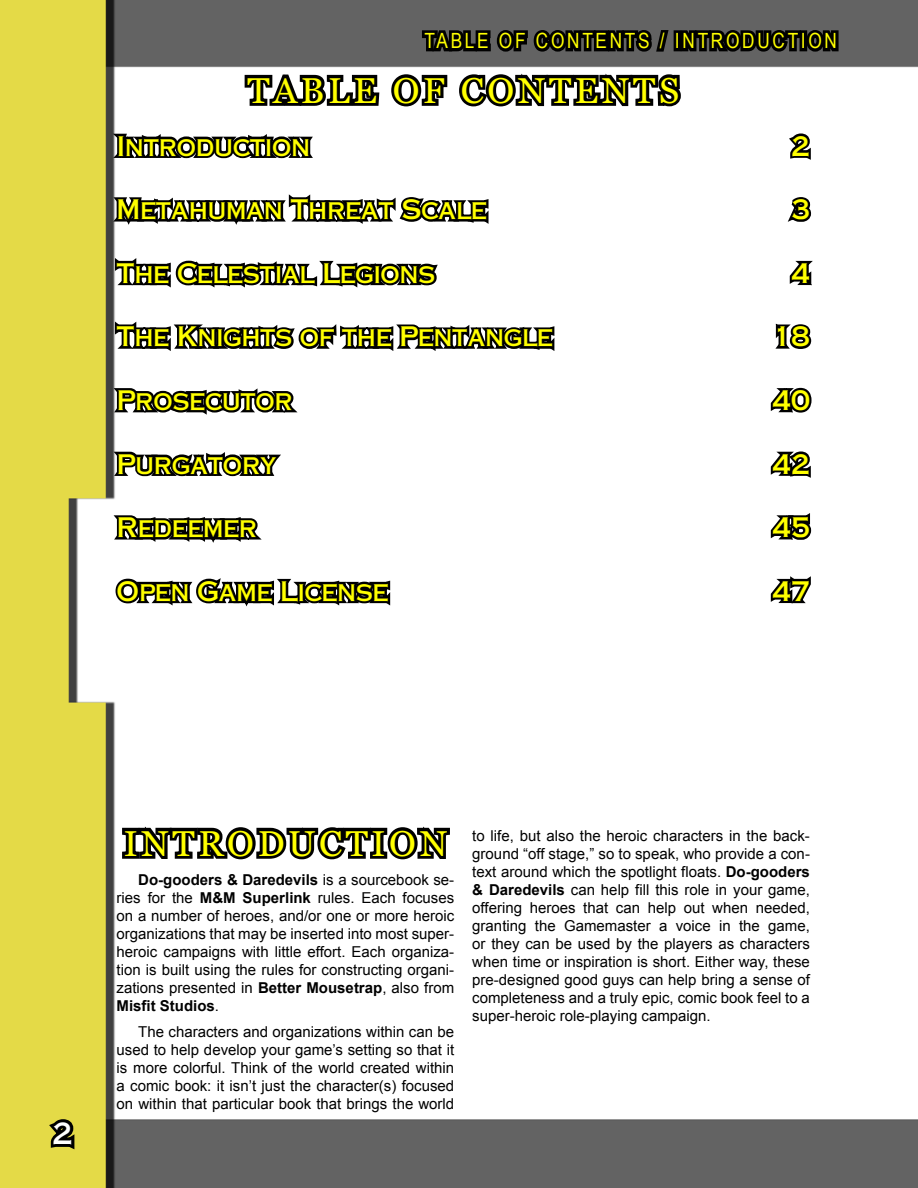
<style>
.page{position:relative;width:918px;height:1188px;background:#fff}
.page>*{position:absolute;margin:0;border:0;box-sizing:border-box;transform-origin:0 0}
.t1{font:36px "Georgia";letter-spacing:.1em;color:#ff0}
.t2{font:36px "Metalcut Bold Swfte";color:#fff}
.t3{font:33px "Metalcut Bold Swfte";color:#ff0}
.t4{font:21px "Arial Narrow";letter-spacing:.13em;color:#ff0}
.t5{font:15px/18px "Arial";color:#000;text-align:justify}
.s1{font-weight:700}
</style>
<div class="page">
<img style="left:0;top:0;width:918px;height:1188px">
<svg style="left:44px;top:1114px;width:36px;height:39px"></svg>
<svg style="left:119px;top:817px;width:334px;height:51px"></svg>
<svg style="left:113px;top:4px;width:729px;height:160px"></svg>
<svg style="left:114px;top:184px;width:378px;height:46px"></svg>
<svg style="left:783px;top:194px;width:31px;height:33px"></svg>
<svg style="left:111px;top:256px;width:328px;height:35px"></svg>
<svg style="left:788px;top:255px;width:32px;height:38px"></svg>
<svg style="left:111px;top:320px;width:447px;height:35px"></svg>
<svg style="left:772px;top:319px;width:42px;height:33px"></svg>
<svg style="left:109px;top:385px;width:197px;height:32px"></svg>
<svg style="left:769px;top:382px;width:46px;height:38px"></svg>
<svg style="left:109px;top:448px;width:177px;height:32px"></svg>
<svg style="left:769px;top:446px;width:46px;height:37px"></svg>
<svg style="left:109px;top:504px;width:161px;height:44px"></svg>
<svg style="left:769px;top:509px;width:46px;height:38px"></svg>
<svg style="left:112px;top:568px;width:282px;height:44px"></svg>
<svg style="left:769px;top:573px;width:46px;height:38px"></svg>
<h3 class="t4" style="left:425px;top:26px;width:414px">TABLE OF CONTENTS / INTRODUCTION</h3>
<h1 class="t1" style="left:247px;top:70px;width:433px">TABLE OF CONTENTS</h1>
<h2 class="t3" style="left:117px;top:129px;width:195px">Introduction</h2>
<h2 class="t3" style="left:791px;top:129px;width:20px">2</h2>
<h2 class="t3" style="left:117px;top:193px;width:371px">Metahuman Threat Scale</h2>
<h2 class="t3" style="left:791px;top:193px;width:20px">3</h2>
<h2 class="t3" style="left:117px;top:256px;width:320px">The Celestial Legions</h2>
<h2 class="t3" style="left:791px;top:256px;width:20px">4</h2>
<h2 class="t3" style="left:117px;top:320px;width:437px">The Knights of the Pentangle</h2>
<h2 class="t3" style="left:772px;top:320px;width:39px">18</h2>
<h2 class="t3" style="left:117px;top:384px;width:177px">Prosecutor</h2>
<h2 class="t3" style="left:772px;top:384px;width:39px">40</h2>
<h2 class="t3" style="left:117px;top:447px;width:161px">Purgatory</h2>
<h2 class="t3" style="left:772px;top:447px;width:39px">42</h2>
<h2 class="t3" style="left:117px;top:511px;width:142px">Redeemer</h2>
<h2 class="t3" style="left:772px;top:511px;width:39px">45</h2>
<h2 class="t3" style="left:117px;top:574px;width:273px">Open Game License</h2>
<h2 class="t3" style="left:772px;top:574px;width:39px">47</h2>
<h1 class="t2" style="left:52px;top:1115px;width:22px">2</h1>
<h1 class="t1" style="left:124px;top:823px;width:325px">INTRODUCTION</h1>
<p class="t5" style="left:117px;top:870px;width:339px;text-indent:22px"><span class="s1">Do-gooders &amp; Daredevils</span> is a sourcebook se&shy;ries for the <span class="s1">M&amp;M Superlink</span> rules. Each focuses on a number of heroes, and/or one or more heroic organizations that may be inserted into most super&shy;heroic campaigns with little effort. Each organiza&shy;tion is built using the rules for constructing organi&shy;zations presented in <span class="s1">Better Mousetrap</span>, also from <span class="s1">Misfit Studios</span>.</p>
<p class="t5" style="left:117px;top:1023px;width:339px;text-indent:22px">The characters and organizations within can be used to help develop your game’s setting so that it is more colorful. Think of the world created within a comic book: it isn’t just the character(s) focused on within that particular book that brings the world</p>
<p class="t5" style="left:472px;top:827px;width:339px">to life, but also the heroic characters in the back&shy;ground “off stage,” so to speak, who provide a con&shy;text around which the spotlight floats. <span class="s1">Do-gooders &amp; Daredevils</span> can help fill this role in your game, offering heroes that can help out when needed, granting the Gamemaster a voice in the game, or they can be used by the players as characters when time or inspiration is short. Either way, these pre-designed good guys can help bring a sense of completeness and a truly epic, comic book feel to a super-heroic role-playing campaign.</p>
</div>
